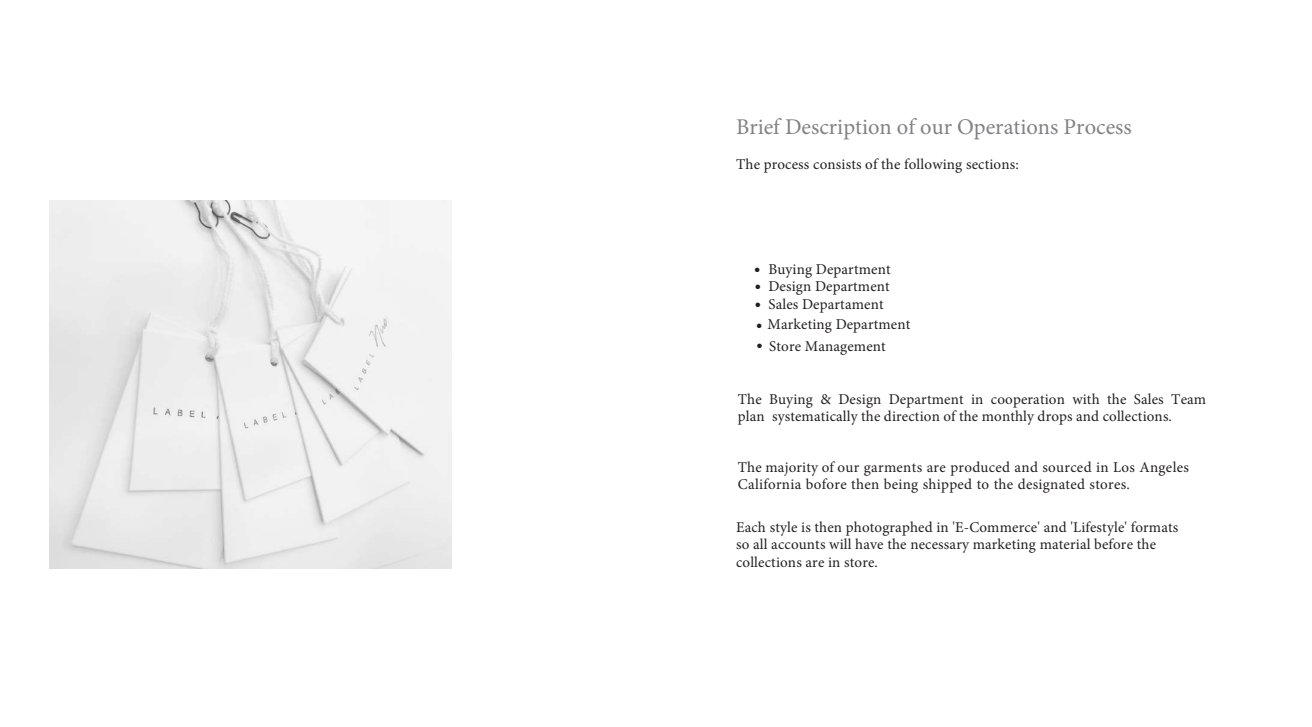
<style>
.page{position:relative;width:1312px;height:727px;background:#fff}
.page>*{position:absolute;margin:0;border:0;box-sizing:border-box;transform-origin:0 0}
.t1{font:22.5px "Minion Pro";color:#808285}
.t2{font:15px/17.5px "Minion Pro";letter-spacing:.01em;color:#231f20}
.t3{font:6.25px "Zapf Dingbats ITC";color:#231f20}
</style>
<div class="page">
<img style="left:50px;top:201px;width:401px;height:367px">
<h1 class="t1" style="left:736px;top:112px;width:397px">Brief Description of our Operations Process</h1>
<p class="t2" style="left:736px;top:155px;width:284px">The process consists of the following sections:</p>
<p class="t2" style="left:754px;top:260px;width:137px">● Buying Department</p>
<p class="t2" style="left:755px;top:278px;width:136px">● Design Department</p>
<p class="t2" style="left:767px;top:294px;width:144px;line-height:20px;text-indent:-12px">● Sales Departament<br>Marketing Department</p>
<p class="t2" style="left:757px;top:337px;width:130px">● Store Management</p>
<p class="t2" style="left:737px;top:390px;width:470px">The Buying &amp; Design Department in cooperation with the Sales Team plan systematically the direction of the monthly drops and collections.</p>
<p class="t2" style="left:737px;top:458px;width:452px">The majority of our garments are produced and sourced in Los Angeles<br>California bofore then being shipped to the designated stores.</p>
<p class="t2" style="left:736px;top:518px;width:443px">Each style is then photographed in 'E-Commerce' and 'Lifestyle' formats so all accounts will have the necessary marketing material before the collections are in store.</p>
<p class="t3" style="left:756px;top:323px;width:6px">●</p>
</div>
